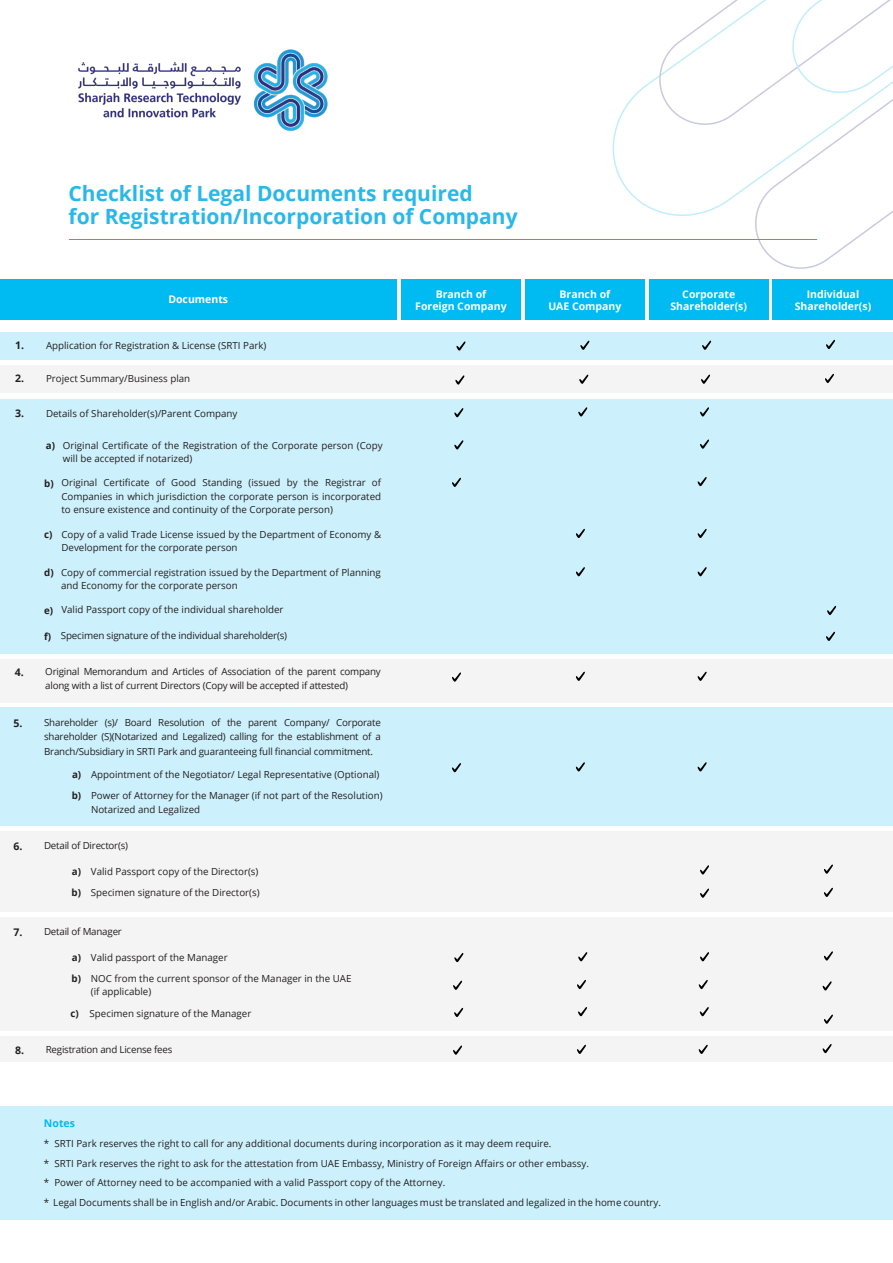
<style>
.page{position:relative;width:893px;height:1263px;background:#fff}
.page>*{position:absolute;margin:0;border:0;box-sizing:border-box;transform-origin:0 0}
.t1{font:700 21px "Open Sans";color:#28b8ea}
.t2{font:700 10.5px "Open Sans";color:#fff}
.t3{font:700 10.5px "Open Sans";color:#231f20}
.t4{font:700 10.5px "Open Sans";color:#00baf2}
.t5{font:9.75px/13.5px "Open Sans";color:#231f20}
.t6{font:9.75px/14.2px "Open Sans";letter-spacing:-.02em;color:#231f20}
.t7{font:700 9.75px "Open Sans";color:#231f20}
.s1{font-weight:700;font-size:10.5px}
</style>
<div class="page">
<div style="left:0;top:1106px;width:893px;height:113px;background:#cdf1fc"></div>
<img style="left:78px;top:49px;width:250px;height:82px">
<svg style="left:612px;top:80px;width:40px;height:130px"></svg>
<svg style="left:652px;top:0;width:241px;height:269px"></svg>
<svg style="left:784px;top:0;width:109px;height:99px"></svg>
<hr style="left:70px;top:239px;width:747px;height:1px;background:#00baf1">
<div style="left:401px;top:279px;width:120px;height:41px;background:#00baf2"></div>
<div style="left:0;top:279px;width:396px;height:41px;background:#00baf2"></div>
<div style="left:525px;top:279px;width:120px;height:41px;background:#00baf2"></div>
<div style="left:649px;top:279px;width:120px;height:41px;background:#00baf2"></div>
<div style="left:773px;top:279px;width:120px;height:41px;background:#00baf2"></div>
<div style="left:0;top:332px;width:893px;height:28px;background:#cdf1fc"></div>
<div style="left:0;top:365px;width:892px;height:28px;background:#f4f4f4"></div>
<div style="left:0;top:399px;width:892px;height:254px;background:#cdf1fc"></div>
<div style="left:0;top:659px;width:892px;height:44px;background:#f4f4f4"></div>
<div style="left:0;top:708px;width:893px;height:118px;background:#cdf1fc"></div>
<div style="left:0;top:831px;width:893px;height:81px;background:#f4f4f4"></div>
<div style="left:0;top:917px;width:893px;height:113px;background:#f4f4f4"></div>
<div style="left:0;top:1037px;width:893px;height:25px;background:#f4f4f4"></div>
<svg style="left:456px;top:341px;width:10px;height:10px"></svg>
<svg style="left:580px;top:340px;width:10px;height:10px"></svg>
<svg style="left:702px;top:340px;width:10px;height:10px"></svg>
<svg style="left:826px;top:340px;width:9px;height:9px"></svg>
<svg style="left:455px;top:375px;width:10px;height:10px"></svg>
<svg style="left:579px;top:374px;width:10px;height:10px"></svg>
<svg style="left:701px;top:374px;width:9px;height:10px"></svg>
<svg style="left:825px;top:374px;width:9px;height:9px"></svg>
<svg style="left:454px;top:408px;width:10px;height:9px"></svg>
<svg style="left:578px;top:407px;width:10px;height:10px"></svg>
<svg style="left:700px;top:407px;width:9px;height:10px"></svg>
<svg style="left:454px;top:440px;width:10px;height:10px"></svg>
<svg style="left:700px;top:439px;width:9px;height:10px"></svg>
<svg style="left:452px;top:478px;width:9px;height:9px"></svg>
<svg style="left:698px;top:477px;width:9px;height:9px"></svg>
<svg style="left:576px;top:529px;width:9px;height:9px"></svg>
<svg style="left:698px;top:529px;width:9px;height:9px"></svg>
<svg style="left:576px;top:567px;width:9px;height:9px"></svg>
<svg style="left:698px;top:567px;width:9px;height:9px"></svg>
<svg style="left:827px;top:606px;width:10px;height:9px"></svg>
<svg style="left:826px;top:631px;width:9px;height:10px"></svg>
<svg style="left:452px;top:672px;width:9px;height:10px"></svg>
<svg style="left:576px;top:671px;width:9px;height:10px"></svg>
<svg style="left:698px;top:671px;width:9px;height:10px"></svg>
<svg style="left:452px;top:763px;width:9px;height:9px"></svg>
<svg style="left:576px;top:762px;width:9px;height:9px"></svg>
<svg style="left:698px;top:762px;width:9px;height:9px"></svg>
<svg style="left:700px;top:865px;width:9px;height:9px"></svg>
<svg style="left:824px;top:864px;width:9px;height:10px"></svg>
<svg style="left:700px;top:888px;width:9px;height:10px"></svg>
<svg style="left:824px;top:887px;width:9px;height:10px"></svg>
<svg style="left:454px;top:953px;width:10px;height:9px"></svg>
<svg style="left:578px;top:952px;width:10px;height:9px"></svg>
<svg style="left:700px;top:952px;width:9px;height:9px"></svg>
<svg style="left:824px;top:951px;width:9px;height:10px"></svg>
<svg style="left:453px;top:980px;width:9px;height:10px"></svg>
<svg style="left:577px;top:980px;width:9px;height:9px"></svg>
<svg style="left:699px;top:980px;width:9px;height:9px"></svg>
<svg style="left:823px;top:981px;width:9px;height:9px"></svg>
<svg style="left:454px;top:1008px;width:10px;height:9px"></svg>
<svg style="left:578px;top:1007px;width:9px;height:9px"></svg>
<svg style="left:700px;top:1007px;width:9px;height:9px"></svg>
<svg style="left:824px;top:1014px;width:9px;height:10px"></svg>
<svg style="left:453px;top:1045px;width:9px;height:10px"></svg>
<svg style="left:577px;top:1044px;width:9px;height:10px"></svg>
<svg style="left:699px;top:1044px;width:9px;height:10px"></svg>
<svg style="left:823px;top:1044px;width:9px;height:9px"></svg>
<p class="t1" style="left:69px;top:179px;width:406px">Checklist of Legal Documents required</p>
<p class="t1" style="left:69px;top:201px;width:451px">for Registration/Incorporation of Company</p>
<p class="t2" style="left:168px;top:292px;width:61px">Documents</p>
<p class="t5" style="left:15px;top:339px;width:253px"><span class="s1">1.</span> Application for Registration &amp; License (SRTI Park)</p>
<p class="t5" style="left:15px;top:371px;width:177px"><span class="s1">2.</span> Project Summary/Business plan</p>
<p class="t5" style="left:15px;top:406px;width:224px"><span class="s1">3.</span> Details of Shareholder(s)/Parent Company</p>
<p class="t7" style="left:46px;top:438px;width:11px">a)</p>
<p class="t5" style="left:63px;top:438px;width:321px">Original Certificate of the Registration of the Corporate person (Copy will be accepted if notarized)</p>
<p class="t7" style="left:44px;top:477px;width:11px">b)</p>
<p class="t5" style="left:61px;top:476px;width:321px;text-align:justify">Original Certificate of Good Standing (issued by the Registrar of Companies in which jurisdiction the corporate person is incorporated to ensure existence and continuity of the Corporate person)</p>
<p class="t7" style="left:44px;top:528px;width:10px">c)</p>
<p class="t5" style="left:61px;top:527px;width:321px">Copy of a valid Trade License issued by the Department of Economy &amp;<br>Development for the corporate person</p>
<p class="t7" style="left:44px;top:566px;width:11px">d)</p>
<p class="t5" style="left:61px;top:565px;width:321px">Copy of commercial registration issued by the Department of Planning and Economy for the corporate person</p>
<p class="t7" style="left:44px;top:603px;width:11px">e)</p>
<p class="t5" style="left:61px;top:603px;width:224px">Valid Passport copy of the individual shareholder</p>
<p class="t7" style="left:44px;top:629px;width:9px">f)</p>
<p class="t6" style="left:61px;top:628px;width:228px">Specimen signature of the individual shareholder(s)</p>
<p class="t3" style="left:15px;top:664px;width:10px">4.</p>
<p class="t6" style="left:45px;top:664px;width:337px">Original Memorandum and Articles of Association of the parent company along with a list of current Directors (Copy will be accepted if attested)</p>
<p class="t3" style="left:14px;top:715px;width:10px">5.</p>
<p class="t5" style="left:44px;top:715px;width:338px;line-height:14.2px;text-align:justify">Shareholder (s)/ Board Resolution of the parent Company/ Corporate shareholder (S)(Notarized and Legalized) calling for the establishment of a Branch/Subsidiary in SRTI Park and guaranteeing full financial commitment.</p>
<p class="t5" style="left:91px;top:767px;width:290px">Appointment of the Negotiator/ Legal Representative (Optional)</p>
<p class="t5" style="left:91px;top:788px;width:293px">Power of Attorney for the Manager (if not part of the Resolution)<br>Notarized and Legalized</p>
<p class="t7" style="left:72px;top:768px;width:11px">a)</p>
<p class="t7" style="left:72px;top:789px;width:11px">b)</p>
<p class="t3" style="left:13px;top:838px;width:10px">6.</p>
<p class="t6" style="left:44px;top:838px;width:86px">Detail of Director(s)</p>
<p class="t5" style="left:91px;top:864px;width:169px">Valid Passport copy of the Director(s)</p>
<p class="t5" style="left:91px;top:885px;width:170px">Specimen signature of the Director(s)</p>
<p class="t7" style="left:72px;top:864px;width:11px">a)</p>
<p class="t7" style="left:72px;top:885px;width:11px">b)</p>
<p class="t3" style="left:13px;top:924px;width:10px">7.</p>
<p class="t6" style="left:44px;top:924px;width:79px">Detail of Manager</p>
<p class="t5" style="left:91px;top:950px;width:138px">Valid passport of the Manager</p>
<p class="t5" style="left:91px;top:971px;width:262px">NOC from the current sponsor of the Manager in the UAE</p>
<p class="t5" style="left:91px;top:984px;width:62px">(if applicable)</p>
<p class="t7" style="left:72px;top:950px;width:11px">a)</p>
<p class="t7" style="left:72px;top:971px;width:11px">b)</p>
<p class="t7" style="left:70px;top:1006px;width:10px">c)</p>
<p class="t5" style="left:90px;top:1006px;width:163px">Specimen signature of the Manager</p>
<p class="t3" style="left:15px;top:1042px;width:10px">8.</p>
<p class="t6" style="left:46px;top:1042px;width:128px">Registration and License fees</p>
<p class="t2" style="left:436px;top:286px;width:52px">Branch of</p>
<p class="t2" style="left:415px;top:298px;width:93px">Foreign Company</p>
<p class="t2" style="left:560px;top:286px;width:52px">Branch of</p>
<p class="t2" style="left:548px;top:298px;width:75px">UAE Company</p>
<p class="t2" style="left:682px;top:286px;width:54px">Corporate</p>
<p class="t2" style="left:670px;top:298px;width:78px">Shareholder(s)</p>
<p class="t4" style="left:44px;top:1115px;width:33px">Notes</p>
<p class="t5" style="left:44px;top:1137px;width:509px">* SRTI Park reserves the right to call for any additional documents during incorporation as it may deem require.</p>
<p class="t5" style="left:44px;top:1156px;width:546px">* SRTI Park reserves the right to ask for the attestation from UAE Embassy, Ministry of Foreign Affairs or other embassy.</p>
<p class="t5" style="left:44px;top:1176px;width:403px">* Power of Attorney need to be accompanied with a valid Passport copy of the Attorney.</p>
<p class="t5" style="left:44px;top:1195px;width:618px">* Legal Documents shall be in English and/or Arabic. Documents in other languages must be translated and legalized in the home country.</p>
<p class="t2" style="left:807px;top:286px;width:54px">Individual</p>
<p class="t2" style="left:795px;top:298px;width:78px">Shareholder(s)</p>
</div>
